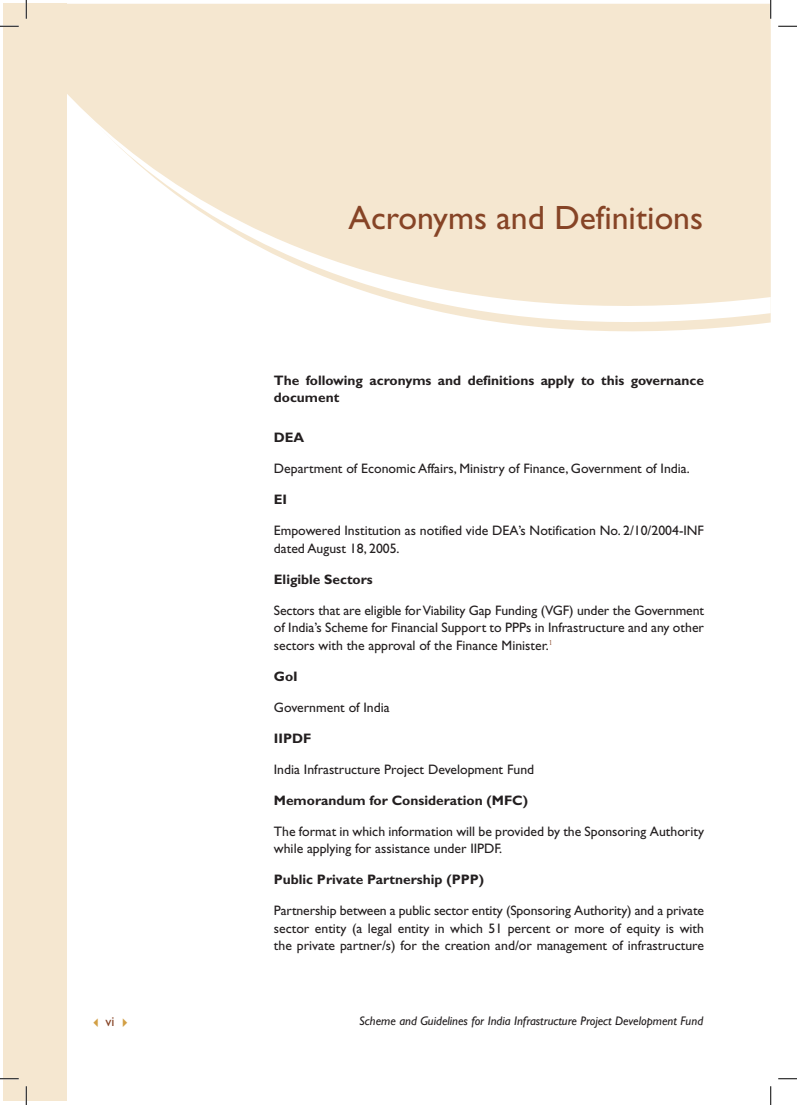
<style>
.page{position:relative;width:797px;height:1105px;background:#fff}
.page>*{position:absolute;margin:0;border:0;box-sizing:border-box;transform-origin:0 0}
.t1{font:33.75px "Gill Sans";color:#864426}
.t2{font:13.75px/17.5px "Gill Sans";color:#231f20}
.t3{font:700 13.75px/17.5px "Gill Sans";color:#231f20}
.t4{font:13.75px "Gill Sans";color:#864426}
.t5{font:italic 12.5px "Gill Sans";color:#231f20}
.s1{color:#d29f44}
</style>
<div class="page">
<svg style="left:67px;top:4px;width:703px;height:328px;fill:#f5e7d0"></svg>
<div style="left:4px;top:4px;width:63px;height:1097px;background:#f5e7d0"></div>
<svg style="left:0;top:25px;width:19px;height:2px"></svg>
<svg style="left:778px;top:25px;width:19px;height:2px"></svg>
<svg style="left:0;top:1078px;width:19px;height:1px"></svg>
<svg style="left:778px;top:1078px;width:19px;height:1px"></svg>
<svg style="left:25px;top:0;width:2px;height:19px"></svg>
<svg style="left:25px;top:1086px;width:2px;height:19px"></svg>
<svg style="left:770px;top:0;width:1px;height:19px"></svg>
<svg style="left:770px;top:1086px;width:1px;height:19px"></svg>
<h1 class="t1" style="left:348px;top:198px;width:356px">Acronyms and Definitions</h1>
<p class="t3" style="left:274px;top:371px;width:431px">The following acronyms and definitions apply to this governance document</p>
<p class="t3" style="left:274px;top:428px;width:32px">DEA</p>
<p class="t2" style="left:274px;top:460px;width:417px">Department of Economic Affairs, Ministry of Finance, Government of India.</p>
<p class="t3" style="left:274px;top:490px;width:15px">EI</p>
<p class="t2" style="left:274px;top:522px;width:431px">Empowered Institution as notified vide DEA’s Notification No. 2/10/2004-INF dated August 18, 2005.</p>
<p class="t3" style="left:274px;top:570px;width:100px">Eligible Sectors</p>
<p class="t2" style="left:274px;top:601px;width:431px;text-align:justify">Sectors that are eligible for Viability Gap Funding (VGF) under the Government of India’s Scheme for Financial Support to PPPs in Infrastructure and any other sectors with the approval of the Finance Minister.<sup>1</sup></p>
<p class="t3" style="left:274px;top:667px;width:25px">GoI</p>
<p class="t2" style="left:274px;top:698px;width:117px">Government of India</p>
<p class="t3" style="left:274px;top:729px;width:39px">IIPDF</p>
<p class="t2" style="left:274px;top:760px;width:262px">India Infrastructure Project Development Fund</p>
<p class="t3" style="left:274px;top:791px;width:256px">Memorandum for Consideration (MFC)</p>
<p class="t2" style="left:274px;top:822px;width:431px">The format in which information will be provided by the Sponsoring Authority while applying for assistance under IIPDF.</p>
<p class="t3" style="left:274px;top:870px;width:212px">Public Private Partnership (PPP)</p>
<p class="t2" style="left:274px;top:902px;width:431px;text-align:justify">Partnership between a public sector entity (Sponsoring Authority) and a private sector entity (a legal entity in which 51 percent or more of equity is with the private partner/s) for the creation and/or management of infrastructure</p>
<p class="t4" style="left:90px;top:1013px;width:43px"><span class="s1">✓</span>vi <span class="s1">✔</span></p>
<p class="t5" style="left:359px;top:1014px;width:346px">Scheme and Guidelines for India Infrastructure Project Development Fund</p>
</div>
